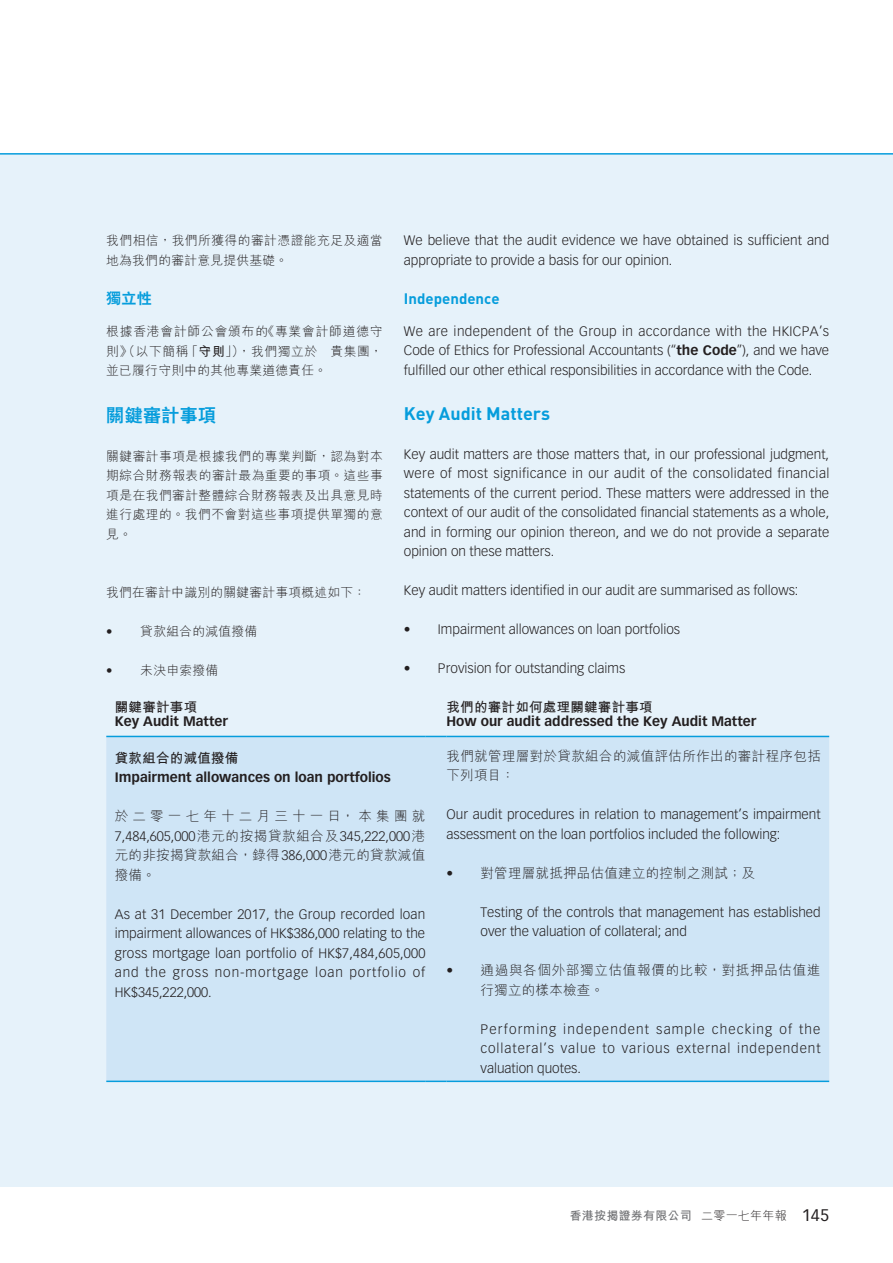
<style>
.page{position:relative;width:893px;height:1263px;background:#fff}
.page>*{position:absolute;margin:0;border:0;box-sizing:border-box;transform-origin:0 0}
._01_H1_E{font:700 18px "DIN";color:#069ddc}
._001_H1_C{font:800 18px "C Hei 2 HK";letter-spacing:.02em;color:#069ddc}
.t1{font:16.5px "Vectora LT Std";color:#231f20}
._02_H2_E{font:700 15px "DIN";color:#069ddc}
._002_H2_C{font:800 15px "C Hei 2 HK";color:#069ddc}
._00_txt_E{font:300 13.5px/19.5px "Vectora LT Std";color:#231f20;text-align:justify}
._50_Table_txt{font:300 13.5px/19.5px "Vectora LT Std";color:#231f20;text-align:justify}
._50_Table_txt-2{font:300 13.5px/19.5px "M Hei HK";letter-spacing:.03em;color:#231f20;text-align:justify}
._50_Table_txt-3{font:700 13.5px "Vectora LT Std";color:#231f20}
._50_Table_txt-4{font:300 13.5px/19.5px "M Hei HK";letter-spacing:.055em;color:#231f20}
._50_Table_txt-5{font:700 13.5px "M Hei HK";letter-spacing:.02em;color:#231f20}
._000_txt_C{font:300 12.75px/19.5px "M Hei HK";letter-spacing:.035em;color:#231f20;text-align:justify}
.t2{font:700 12px "M Hei HK";letter-spacing:.02em;color:#6c6d70}
.s1{font-weight:700}
.s2{font-family:"Vectora LT Std"}
.s3{font-weight:300;color:#231f20}
</style>
<div class="page">
<div style="left:0;top:154px;width:893px;height:1032px;background:#e6f2fa"></div>
<hr style="left:0;top:153px;width:893px;height:2px;background:#069ddc">
<div style="left:106px;top:737px;width:723px;height:343px;background:#cfe5f6"></div>
<hr style="left:106px;top:736px;width:319px;height:1px;background:#069ddc">
<svg style="left:425px;top:736px;width:21px;height:1px"></svg>
<hr style="left:446px;top:736px;width:383px;height:1px;background:#069ddc">
<hr style="left:106px;top:1080px;width:319px;height:2px;background:#069ddc">
<hr style="left:425px;top:1080px;width:21px;height:2px;background:#069ddc">
<hr style="left:446px;top:1080px;width:383px;height:2px;background:#069ddc">
<p class="_000_txt_C" style="left:106px;top:231px;width:278px">我們相信，我們所獲得的審計憑證能充足及適當地為我們的審計意見提供基礎。</p>
<p class="_002_H2_C" style="left:106px;top:291px;width:47px">獨立性</p>
<p class="_000_txt_C" style="left:106px;top:321px;width:278px">根據香港會計師公會頒布的《專業會計師道德守則》（以下簡稱「<span class="s1">守則</span>」），我們獨立於 貴集團，並已履行守則中的其他專業道德責任。</p>
<p class="_001_H1_C" style="left:106px;top:406px;width:111px">關鍵審計事項</p>
<p class="_000_txt_C" style="left:106px;top:446px;width:278px">關鍵審計事項是根據我們的專業判斷，認為對本期綜合財務報表的審計最為重要的事項。這些事項是在我們審計整體綜合財務報表及出具意見時進行處理的。我們不會對這些事項提供單獨的意見。</p>
<p class="_000_txt_C" style="left:106px;top:582px;width:261px">我們在審計中識別的關鍵審計事項概述如下：</p>
<p class="_000_txt_C" style="left:106px;top:621px;width:152px"><span class="s2">•</span> 貸款組合的減值撥備</p>
<p class="_000_txt_C" style="left:106px;top:660px;width:113px"><span class="s2">•</span> 未決申索撥備</p>
<p class="_00_txt_E" style="left:404px;top:231px;width:427px">We believe that the audit evidence we have obtained is sufficient and appropriate to provide a basis for our opinion.</p>
<p class="_02_H2_E" style="left:404px;top:288px;width:97px">Independence</p>
<p class="_00_txt_E" style="left:404px;top:321px;width:427px">We are independent of the Group in accordance with the HKICPA’s Code of Ethics for Professional Accountants (“<span class="s1">the Code</span>”), and we have fulfilled our other ethical responsibilities in accordance with the Code.</p>
<p class="_01_H1_E" style="left:404px;top:402px;width:148px">Key Audit Matters</p>
<p class="_00_txt_E" style="left:404px;top:444px;width:427px">Key audit matters are those matters that, in our professional judgment, were of most significance in our audit of the consolidated financial statements of the current period. These matters were addressed in the context of our audit of the consolidated financial statements as a whole, and in forming our opinion thereon, and we do not provide a separate opinion on these matters.</p>
<p class="_00_txt_E" style="left:404px;top:581px;width:396px">Key audit matters identified in our audit are summarised as follows:</p>
<p class="_00_txt_E" style="left:404px;top:620px;width:278px">• Impairment allowances on loan portfolios</p>
<p class="_00_txt_E" style="left:404px;top:659px;width:223px">• Provision for outstanding claims</p>
<p class="_50_Table_txt-5" style="left:115px;top:697px;width:84px">關鍵審計事項</p>
<p class="_50_Table_txt-5" style="left:446px;top:697px;width:208px">我們的審計如何處理關鍵審計事項</p>
<p class="_50_Table_txt-3" style="left:115px;top:713px;width:115px">Key Audit Matter</p>
<p class="_50_Table_txt-3" style="left:446px;top:713px;width:311px">How our audit addressed the Key Audit Matter</p>
<p class="_50_Table_txt-5" style="left:115px;top:748px;width:125px">貸款組合的減值撥備</p>
<p class="_50_Table_txt-3" style="left:115px;top:769px;width:278px">Impairment allowances on loan portfolios</p>
<p class="_50_Table_txt-2" style="left:115px;top:806px;width:312px">於二零一七年十二月三十一日，本集團就<span class="s2">7,484,605,000</span>港元的按揭貸款組合及<span class="s2">345,222,000</span>港元的非按揭貸款組合，錄得<span class="s2">386,000</span>港元的貸款減值撥備。</p>
<p class="_50_Table_txt" style="left:115px;top:904px;width:312px">As at 31 December 2017, the Group recorded loan impairment allowances of HK$386,000 relating to the gross mortgage loan portfolio of HK$7,484,605,000 and the gross non-mortgage loan portfolio of HK$345,222,000.</p>
<p class="_50_Table_txt-2" style="left:446px;top:746px;width:376px">我們就管理層對於貸款組合的減值評估所作出的審計程序包括下列項目：</p>
<p class="_50_Table_txt" style="left:446px;top:805px;width:376px">Our audit procedures in relation to management’s impairment assessment on the loan portfolios included the following:</p>
<p class="_50_Table_txt-2" style="left:446px;top:863px;width:310px"><span class="s2">•</span> 對管理層就抵押品估值建立的控制之測試；及</p>
<p class="_50_Table_txt" style="left:480px;top:902px;width:342px">Testing of the controls that management has established over the valuation of collateral; and</p>
<p class="_50_Table_txt-4" style="left:480px;top:960px;width:342px;text-indent:-34px"><span class="s2">•</span> 通過與各個外部獨立估值報價的比較，對抵押品估值進行獨立的樣本檢查。</p>
<p class="_50_Table_txt" style="left:480px;top:1019px;width:342px">Performing independent sample checking of the collateral’s value to various external independent valuation quotes.</p>
<p class="t2" style="left:570px;top:1207px;width:218px">香港按揭證券有限公司 <span class="s3">二零一七年年報</span></p>
<p class="t1" style="left:802px;top:1205px;width:29px">145</p>
</div>
